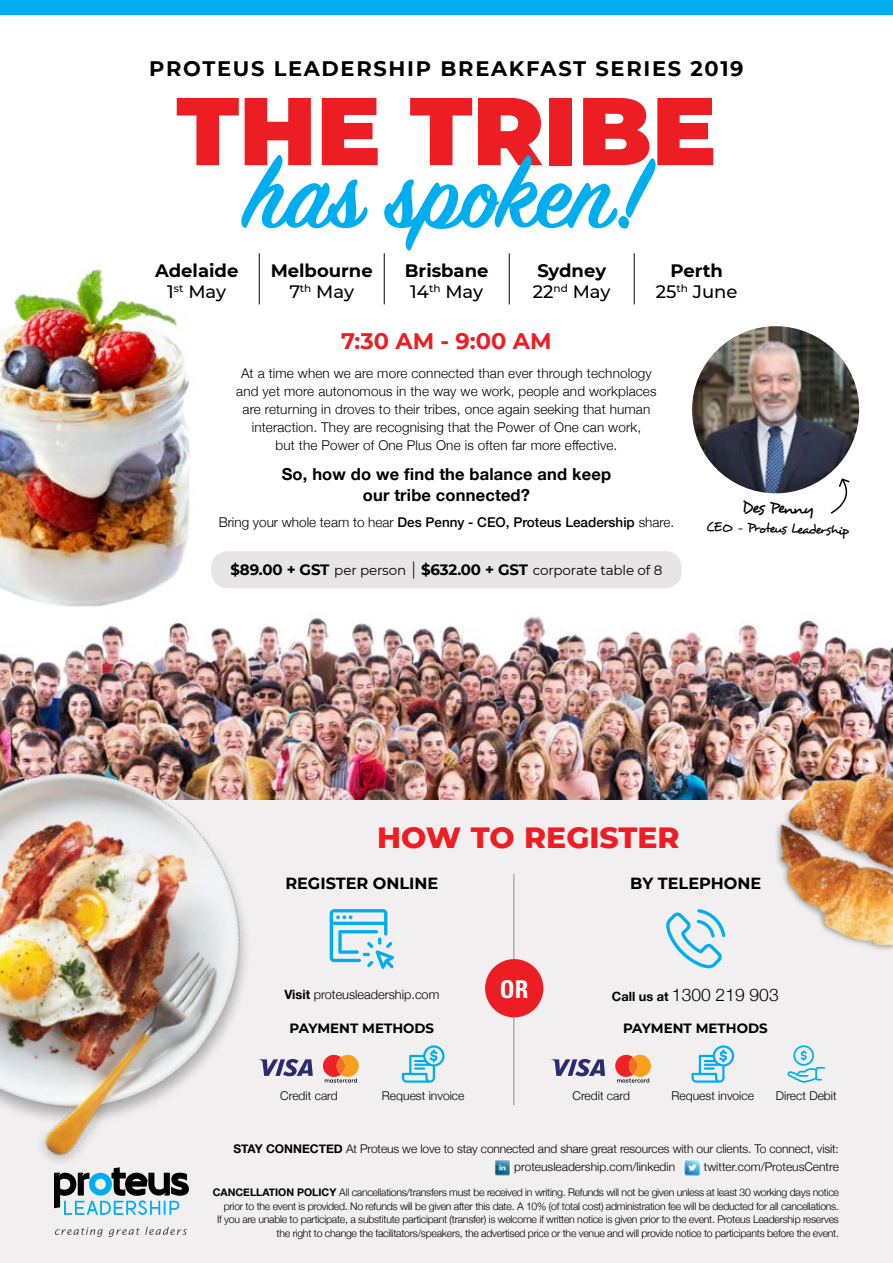
<style>
.page{position:relative;width:893px;height:1263px;background:#fff}
.page>*{position:absolute;margin:0;border:0;box-sizing:border-box;transform-origin:0 0}
.t1{font:600 108px "Sign Painter House Script";color:#00aeef}
.t2{font:900 96px "Montserrat";color:#ed1d24}
.t3{font:800 29.85px "Montserrat";color:#ed1d24}
.t4{font:700 condensed 24.45px "Univers LT Std";color:#fff}
.t5{font:700 22.5px "Montserrat";color:#ed1d24}
.t6{font:700 21px "Montserrat";letter-spacing:.08em;color:#000}
.t7{font:700 18px/21.6px "Montserrat";color:#000;text-align:center}
.t8{font:500 18px/21.6px "Montserrat";color:#000;text-align:center}
.t9{font:300 17.4px "Helvetica Neue";color:#000}
.t10{font:700 16.5px/21px "Helvetica Neue";letter-spacing:.01em;color:#000;text-align:center}
.t11{font:16.5px "Desyrel";color:#000}
.t12{font:700 16.05px "Montserrat";color:#000}
.t13{font:300 13.5px/18px "Helvetica Neue";letter-spacing:.01em;color:#000;text-align:center}
.t14{font:13.5px "Montserrat";letter-spacing:-.01em;color:#000}
.t15{font:13.5px "Desyrel";color:#000}
.t16{font:700 13.35px "Montserrat";color:#000}
.t17{font:300 12.75px "Helvetica Neue";color:#000}
.t18{font:300 12.15px "Helvetica Neue";color:#000}
.t19{font:300 12px "Helvetica Neue";letter-spacing:-.01em;color:#000}
.t20{font:300 10.5px/13.5px "Helvetica Neue";letter-spacing:-.025em;color:#000;text-align:right}
.s1{font-weight:500}
.s2{font-weight:700}
.s3{font-weight:700;font-size:15px}
.s4{font-weight:300;font-size:18px}
.s5{font-weight:700;font-size:12.75px}
</style>
<div class="page">
<img style="left:0;top:264px;width:223px;height:343px">
<div style="left:0;top:753px;width:893px;height:510px;background:#f1efef"></div>
<img style="left:0;top:616px;width:893px;height:183px">
<div style="left:211px;top:551px;width:471px;height:37px;background:#e7e5e5;border-radius:17px"></div>
<img style="left:494px;top:1160px;width:17px;height:16px">
<img style="left:683px;top:1160px;width:17px;height:16px">
<hr style="left:513px;top:874px;width:1px;height:231px;background:#aba6a7">
<div style="left:485px;top:959px;width:58px;height:58px;background:#ed1d24;border-radius:50%"></div>
<svg style="left:666px;top:909px;width:46px;height:59px"></svg>
<svg style="left:691px;top:1045px;width:43px;height:38px"></svg>
<svg style="left:787px;top:1045px;width:38px;height:38px"></svg>
<svg style="left:615px;top:1055px;width:36px;height:28px"></svg>
<svg style="left:551px;top:1059px;width:54px;height:17px"></svg>
<svg style="left:330px;top:909px;width:64px;height:60px"></svg>
<svg style="left:402px;top:1045px;width:43px;height:38px"></svg>
<svg style="left:323px;top:1055px;width:36px;height:28px"></svg>
<svg style="left:305px;top:1059px;width:8px;height:17px"></svg>
<hr style="left:259px;top:253px;width:1px;height:51px;background:#000">
<hr style="left:384px;top:253px;width:1px;height:51px;background:#000">
<hr style="left:509px;top:253px;width:1px;height:51px;background:#000">
<hr style="left:634px;top:253px;width:1px;height:51px;background:#000">
<img style="left:692px;top:326px;width:168px;height:168px">
<svg style="left:829px;top:477px;width:27px;height:37px"></svg>
<svg style="left:55px;top:1227px;width:132px;height:10px"></svg>
<img style="left:0;top:729px;width:305px;height:486px">
<div style="left:0;top:0;width:893px;height:14px;background:#00aeef"></div>
<img style="left:712px;top:715px;width:181px;height:253px">
<h3 class="t6" style="left:149px;top:53px;width:596px">PROTEUS LEADERSHIP BREAKFAST SERIES 2019</h3>
<h2 class="t2" style="left:176px;top:59px;width:542px">THE TRIBE</h2>
<h1 class="t1" style="left:246px;top:129px;width:403px">has spoken!</h1>
<h3 class="t7" style="left:155px;top:259px;width:85px">Adelaide<br><span class="s1">1</span><sup>st</sup> <span class="s1">May</span></h3>
<h3 class="t7" style="left:271px;top:259px;width:104px">Melbourne<br><span class="s1">7</span><sup>th</sup> <span class="s1">May</span></h3>
<h3 class="t7" style="left:405px;top:259px;width:85px">Brisbane<br><span class="s1">14</span><sup>th</sup> <span class="s1">May</span></h3>
<h3 class="t7" style="left:533px;top:259px;width:79px;text-align:left">Sydney<br><span class="s1">22</span><sup>nd</sup> <span class="s1">May</span></h3>
<h3 class="t8" style="left:656px;top:259px;width:83px"><span class="s2">Perth<br></span>25<sup>th</sup> June</h3>
<h3 class="t5" style="left:341px;top:324px;width:212px">7:30 AM - 9:00 AM</h3>
<p class="t13" style="left:236px;top:363px;width:422px">At a time when we are more connected than ever through technology and yet more autonomous in the way we work, people and workplaces are returning in droves to their tribes, once again seeking that human interaction. They are recognising that the Power of One can work,<br>but the Power of One Plus One is often far more effective.</p>
<h3 class="t10" style="left:282px;top:464px;width:331px">So, how do we find the balance and keep our tribe connected?</h3>
<p class="t13" style="left:219px;top:512px;width:457px">Bring your whole team to hear <span class="s1">Des Penny - CEO, Proteus Leadership</span> share.</p>
<p class="t14" style="left:231px;top:561px;width:433px"><span class="s3">$89.00 + GST</span> per person <span class="s4">|</span> <span class="s3">$632.00 + GST</span> corporate table of 8</p>
<h3 class="t11" style="left:742px;top:497px;width:73px;rotate:1deg">Des Penny</h3>
<p class="t15" style="left:706px;top:517px;width:145px;rotate:2deg">CEO - Proteus Leadership</p>
<h3 class="t3" style="left:377px;top:816px;width:304px">HOW TO REGISTER</h3>
<h3 class="t12" style="left:285px;top:872px;width:155px">REGISTER ONLINE</h3>
<h3 class="t12" style="left:630px;top:872px;width:132px">BY TELEPHONE</h3>
<p class="t17" style="left:284px;top:984px;width:156px"><span class="s2">Visit</span> proteusleadership.com</p>
<p class="t16" style="left:290px;top:1018px;width:146px">PAYMENT METHODS</p>
<h3 class="t4" style="left:500px;top:974px;width:30px">OR</h3>
<h3 class="t9" style="left:612px;top:981px;width:168px"><span class="s5">Call us at</span> 1300 219 903</h3>
<p class="t16" style="left:623px;top:1018px;width:146px">PAYMENT METHODS</p>
<p class="t18" style="left:280px;top:1086px;width:59px">Credit card</p>
<p class="t18" style="left:382px;top:1086px;width:84px">Request invoice</p>
<p class="t18" style="left:572px;top:1086px;width:59px">Credit card</p>
<p class="t18" style="left:671px;top:1086px;width:84px">Request invoice</p>
<p class="t18" style="left:776px;top:1086px;width:62px">Direct Debit</p>
<p class="t19" style="left:233px;top:1139px;width:607px"><span class="s2">STAY CONNECTED</span> At Proteus we love to stay connected and share great resources with our clients. To connect, visit:</p>
<p class="t20" style="left:213px;top:1185px;width:628px"><span class="s2">CANCELLATION POLICY</span> All cancellations/transfers must be received in writing. Refunds will not be given unless at least 30 working days notice prior to the event is provided. No refunds will be given after this date. A 10% (of total cost) administration fee will be deducted for all cancellations.<br>If you are unable to participate, a substitute participant (transfer) is welcome if written notice is given prior to the event. Proteus Leadership reserves the right to change the facilitators/speakers, the advertised price or the venue and will provide notice to participants before the event.</p>
<p class="t19" style="left:514px;top:1157px;width:162px">proteusleadership.com/linkedin</p>
<p class="t19" style="left:704px;top:1157px;width:137px">twitter.com/ProteusCentre</p>
</div>
